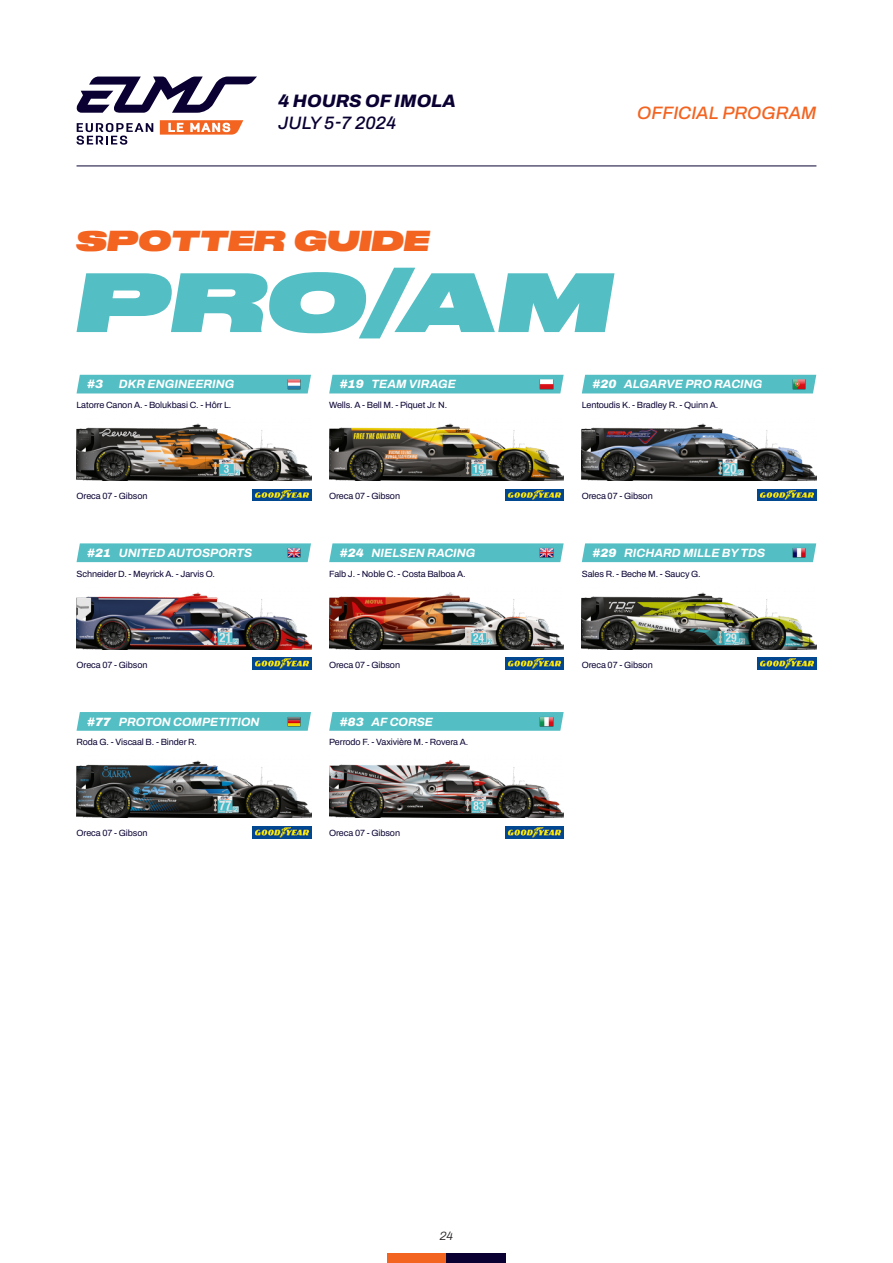
<style>
.page{position:relative;width:893px;height:1263px;background:#fff}
.page>*{position:absolute;margin:0;border:0;box-sizing:border-box;transform-origin:0 0}
.t1{font:italic 27px "Druk Wide Cy TT Super";letter-spacing:.025em;color:#f36421}
.t2{font:italic 500 18px "Archivo";color:#f36421}
.t3{font:italic 800 18px "Archivo";color:#0a0032}
.t4{font:italic 500 18px "Archivo";color:#0a0032}
.t5{font:italic 700 12px "Archivo";color:#fff}
.t6{font:italic 900 12px "Archivo";color:#fff}
.t7{font:italic 300 12px "Archivo";color:#231f20}
.t8{font:9px "Archivo";letter-spacing:-.01em;color:#0a0032}
</style>
<div class="page">
<svg style="left:76px;top:77px;width:181px;height:36px"></svg>
<svg style="left:77px;top:123px;width:76px;height:22px"></svg>
<svg style="left:160px;top:120px;width:83px;height:15px"></svg>
<div style="left:387px;top:1253px;width:59px;height:10px;background:#f36421"></div>
<div style="left:446px;top:1253px;width:60px;height:10px;background:#0a0032"></div>
<hr style="left:77px;top:166px;width:739px;height:1px;background:#0a0032">
<svg style="left:77px;top:268px;width:537px;height:70px"></svg>
<div style="left:582px;top:375px;width:234px;height:18px;background:#53bec3"></div>
<svg style="left:582px;top:543px;width:234px;height:19px;background:#58c0c5"></svg>
<div style="left:77px;top:375px;width:234px;height:18px;background:#53bec3"></div>
<svg style="left:77px;top:543px;width:234px;height:19px;background:#58c0c5"></svg>
<svg style="left:77px;top:712px;width:234px;height:19px;background:#57bfc4"></svg>
<img style="left:329px;top:423px;width:235px;height:57px">
<img style="left:329px;top:592px;width:235px;height:57px">
<img style="left:329px;top:760px;width:235px;height:58px">
<img style="left:582px;top:423px;width:234px;height:57px">
<img style="left:582px;top:592px;width:234px;height:57px">
<img style="left:77px;top:423px;width:234px;height:57px">
<img style="left:77px;top:592px;width:234px;height:57px">
<img style="left:77px;top:760px;width:234px;height:58px">
<img style="left:287px;top:715px;width:14px;height:12px">
<img style="left:287px;top:547px;width:14px;height:12px">
<div style="left:329px;top:375px;width:235px;height:18px;background:#53bec3"></div>
<svg style="left:329px;top:543px;width:235px;height:19px;background:#5bbec3"></svg>
<svg style="left:329px;top:712px;width:235px;height:19px;background:#5abec2"></svg>
<img style="left:792px;top:378px;width:14px;height:12px">
<img style="left:792px;top:547px;width:14px;height:12px">
<img style="left:287px;top:378px;width:14px;height:13px">
<img style="left:505px;top:489px;width:59px;height:12px">
<img style="left:505px;top:658px;width:59px;height:11px">
<img style="left:505px;top:826px;width:59px;height:12px">
<img style="left:758px;top:489px;width:58px;height:12px">
<img style="left:758px;top:658px;width:58px;height:11px">
<img style="left:253px;top:489px;width:58px;height:12px">
<img style="left:253px;top:658px;width:58px;height:11px">
<img style="left:253px;top:826px;width:58px;height:12px">
<h2 class="t3" style="left:278px;top:87px;width:179px">4 HOURS OF IMOLA</h2>
<h2 class="t4" style="left:278px;top:110px;width:119px">JULY 5-7 2024</h2>
<p class="t1" style="left:77px;top:218px;width:354px">SPOTTER GUIDE</p>
<p class="t6" style="left:87px;top:375px;width:17px">#3</p>
<p class="t5" style="left:119px;top:375px;width:117px">DKR ENGINEERING</p>
<p class="t6" style="left:340px;top:375px;width:25px">#19</p>
<p class="t5" style="left:372px;top:375px;width:86px">TEAM VIRAGE</p>
<p class="t8" style="left:77px;top:398px;width:156px">Latorre Canon A. - Bolukbasi C. - Hôrr L.</p>
<p class="t8" style="left:329px;top:398px;width:120px">Wells. A - Bell M. - Piquet Jr. N.</p>
<p class="t8" style="left:77px;top:489px;width:72px">Oreca 07 - Gibson</p>
<p class="t8" style="left:329px;top:489px;width:72px">Oreca 07 - Gibson</p>
<p class="t6" style="left:87px;top:544px;width:25px">#21</p>
<p class="t5" style="left:119px;top:544px;width:135px">UNITED AUTOSPORTS</p>
<p class="t6" style="left:340px;top:544px;width:25px">#24</p>
<p class="t5" style="left:372px;top:544px;width:106px">NIELSEN RACING</p>
<p class="t8" style="left:77px;top:567px;width:140px">Schneider D. - Meyrick A. - Jarvis O.</p>
<p class="t8" style="left:329px;top:567px;width:138px">Falb J. - Noble C. - Costa Balboa A.</p>
<p class="t8" style="left:77px;top:658px;width:72px">Oreca 07 - Gibson</p>
<p class="t8" style="left:329px;top:658px;width:72px">Oreca 07 - Gibson</p>
<p class="t6" style="left:87px;top:712px;width:25px">#77</p>
<p class="t5" style="left:119px;top:712px;width:142px">PROTON COMPETITION</p>
<p class="t6" style="left:340px;top:712px;width:25px">#83</p>
<p class="t5" style="left:372px;top:712px;width:63px">AF CORSE</p>
<p class="t8" style="left:77px;top:735px;width:122px">Roda G. - Viscaal B. - Binder R.</p>
<p class="t8" style="left:329px;top:735px;width:141px">Perrodo F. - Vaxivière M. - Rovera A.</p>
<p class="t8" style="left:77px;top:826px;width:72px">Oreca 07 - Gibson</p>
<p class="t8" style="left:329px;top:826px;width:72px">Oreca 07 - Gibson</p>
<h2 class="t2" style="left:637px;top:99px;width:181px">OFFICIAL PROGRAM</h2>
<p class="t6" style="left:592px;top:375px;width:25px">#20</p>
<p class="t5" style="left:624px;top:375px;width:140px">ALGARVE PRO RACING</p>
<p class="t8" style="left:582px;top:398px;width:138px">Lentoudis K. - Bradley R. - Quinn A.</p>
<p class="t8" style="left:582px;top:489px;width:72px">Oreca 07 - Gibson</p>
<p class="t6" style="left:592px;top:544px;width:25px">#29</p>
<p class="t5" style="left:624px;top:544px;width:143px">RICHARD MILLE BY TDS</p>
<p class="t8" style="left:582px;top:567px;width:120px">Sales R. - Beche M. - Saucy G.</p>
<p class="t8" style="left:582px;top:658px;width:72px">Oreca 07 - Gibson</p>
<h3 class="t7" style="left:440px;top:1227px;width:15px">24</h3>
</div>
